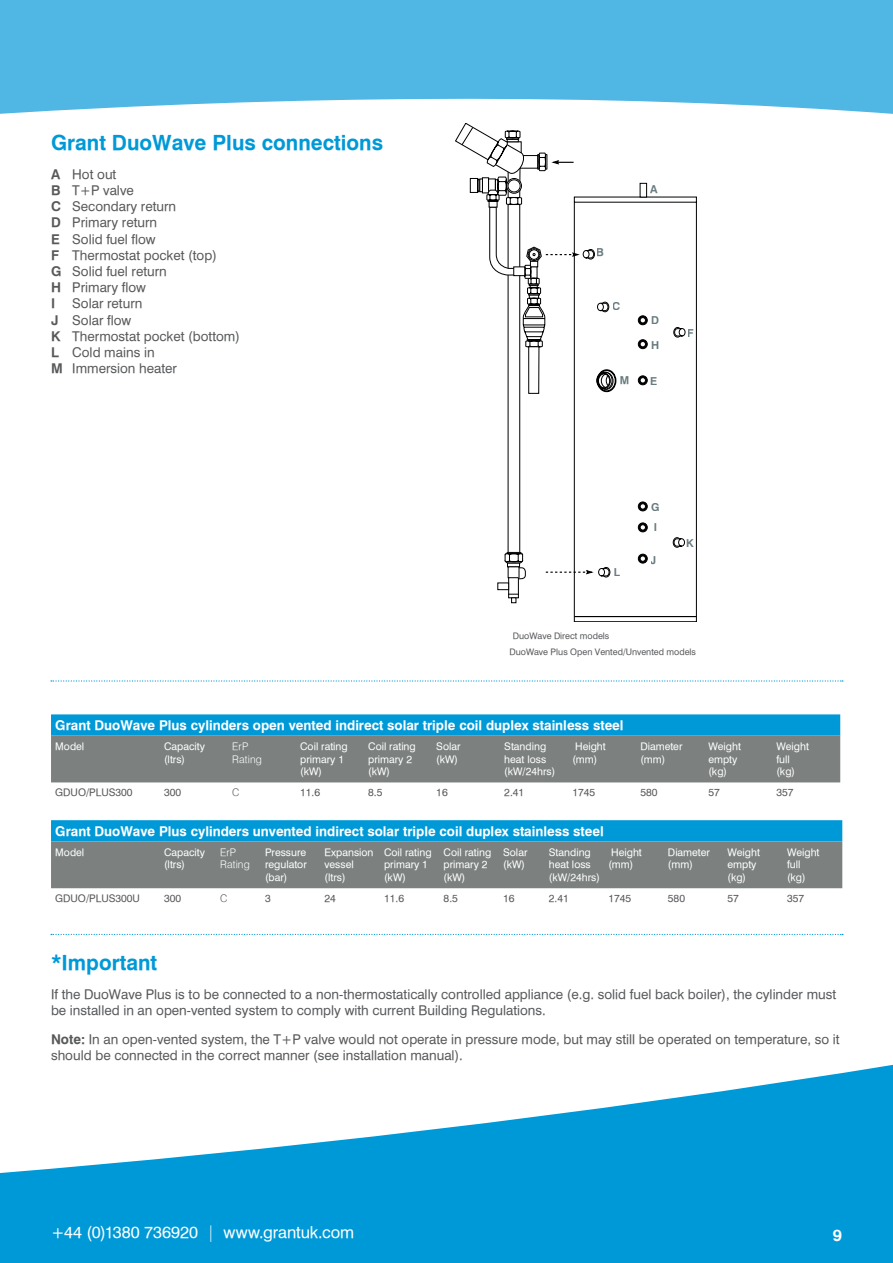
<style>
.page{position:relative;width:893px;height:1263px;background:#fff}
.page>*{position:absolute;margin:0;border:0;box-sizing:border-box;transform-origin:0 0}
.t1{font:700 21px "Halvett";color:#0099d8}
.t2{font:16.5px "Halvett";color:#fff}
.t3{font:700 16.5px "Halvett";color:#fff}
.t4{font:13.5px/16.2px "Halvett";color:#58595b}
.t5{font:700 13.5px "Halvett";color:#fff}
.t6{font:700 10.95px "Halvett";color:#00232a}
.t7{font:10.5px/12.6px "Halvett";color:#fff}
.t8{font:10.5px "Halvett";color:#58595b}
.t9{font:300 10.5px/12.6px "Halvett";letter-spacing:.015em;color:#fff}
.t10{font:300 10.5px "Halvett";color:#58595b}
.t11{font:9px "Halvett";color:#58595b}
.s1{font-weight:700}
.s2{font-weight:300}
</style>
<div class="page">
<svg style="left:0;top:0;width:893px;height:114px;background:#5fbde7"></svg>
<svg style="left:0;top:1064px;width:893px;height:199px;fill:#0099d8"></svg>
<div style="left:508px;top:577px;width:11px;height:21px;border:1px solid #000"></div>
<svg style="left:509px;top:594px;width:9px;height:9px"></svg>
<div style="left:498px;top:583px;width:11px;height:7px;background:#fff;border:1px solid #000"></div>
<svg style="left:574px;top:196px;width:123px;height:426px"></svg>
<hr style="left:574px;top:616px;width:122px;height:1px;background:#000">
<svg style="left:51px;top:714px;width:789px;height:68px;background:#56899c"></svg>
<svg style="left:51px;top:820px;width:791px;height:68px;background:#56899c"></svg>
<svg style="left:51px;top:680px;width:792px;height:2px"></svg>
<svg style="left:51px;top:934px;width:792px;height:1px"></svg>
<svg style="left:455px;top:123px;width:238px;height:463px"></svg>
<h1 class="t1" style="left:51px;top:130px;width:334px">Grant DuoWave Plus connections</h1>
<p class="t4" style="left:51px;top:166px;width:167px"><span class="s1">A</span> Hot out<br><span class="s1">B</span> T+P valve<br><span class="s1">C</span> Secondary return<br><span class="s1">D</span> Primary return<br><span class="s1">E</span> Solid fuel flow<br><span class="s1">F</span> Thermostat pocket (top)<br><span class="s1">G</span> Solid fuel return<br><span class="s1">H</span> Primary flow<br><span class="s1">I</span></p>
<p class="t4" style="left:51px;top:295px;width:190px;text-indent:21px">Solar return<br><span class="s1">J</span> Solar flow<br><span class="s1">K</span> Thermostat pocket (bottom)<br><span class="s1">L</span> Cold mains in<br><span class="s1">M</span> Immersion heater</p>
<p class="t6" style="left:597px;top:246px;width:9px">B</p>
<p class="t6" style="left:613px;top:299px;width:10px">C</p>
<p class="t6" style="left:619px;top:373px;width:11px">M</p>
<p class="t6" style="left:650px;top:183px;width:9px">A</p>
<p class="t6" style="left:651px;top:313px;width:9px">D</p>
<p class="t6" style="left:651px;top:338px;width:10px">H</p>
<p class="t6" style="left:650px;top:374px;width:9px">E</p>
<p class="t6" style="left:688px;top:326px;width:8px">F</p>
<p class="t6" style="left:613px;top:565px;width:8px">L</p>
<p class="t11" style="left:513px;top:630px;width:98px">DuoWave Direct models</p>
<p class="t6" style="left:651px;top:500px;width:10px">G</p>
<p class="t6" style="left:651px;top:553px;width:8px">J</p>
<p class="t6" style="left:686px;top:536px;width:9px">K</p>
<p class="t11" style="left:509px;top:646px;width:188px">DuoWave Plus Open Vented/Unvented models</p>
<p class="t5" style="left:55px;top:717px;width:570px">Grant DuoWave Plus cylinders open vented indirect solar triple coil duplex stainless steel</p>
<p class="t7" style="left:55px;top:740px;width:30px">Model</p>
<p class="t7" style="left:164px;top:740px;width:42px">Capacity (ltrs)</p>
<p class="t9" style="left:232px;top:740px;width:31px">ErP<br>Rating</p>
<p class="t7" style="left:300px;top:740px;width:49px">Coil rating primary 1 (kW)</p>
<p class="t7" style="left:368px;top:740px;width:49px">Coil rating primary 2 (kW)</p>
<p class="t7" style="left:436px;top:740px;width:26px">Solar (kW)</p>
<p class="t7" style="left:504px;top:740px;width:52px">Standing heat loss (kW/24hrs)</p>
<p class="t7" style="left:572px;top:740px;width:35px">Height (mm)</p>
<p class="t7" style="left:640px;top:740px;width:44px">Diameter (mm)</p>
<p class="t7" style="left:708px;top:740px;width:34px">Weight empty (kg)</p>
<p class="t7" style="left:776px;top:740px;width:34px">Weight full (kg)</p>
<p class="t8" style="left:55px;top:786px;width:79px">GDUO/PLUS300</p>
<p class="t8" style="left:164px;top:786px;width:19px">300</p>
<p class="t10" style="left:232px;top:786px;width:9px">C</p>
<p class="t8" style="left:300px;top:786px;width:22px">11.6</p>
<p class="t8" style="left:368px;top:786px;width:16px">8.5</p>
<p class="t8" style="left:436px;top:786px;width:13px">16</p>
<p class="t8" style="left:504px;top:786px;width:22px">2.41</p>
<p class="t8" style="left:572px;top:786px;width:24px">1745</p>
<p class="t8" style="left:640px;top:786px;width:19px">580</p>
<p class="t8" style="left:708px;top:786px;width:13px">57</p>
<p class="t8" style="left:776px;top:786px;width:19px">357</p>
<p class="t5" style="left:55px;top:823px;width:550px">Grant DuoWave Plus cylinders unvented indirect solar triple coil duplex stainless steel</p>
<p class="t7" style="left:55px;top:846px;width:30px">Model</p>
<p class="t7" style="left:164px;top:846px;width:42px">Capacity (ltrs)</p>
<p class="t9" style="left:220px;top:846px;width:31px">ErP<br>Rating</p>
<p class="t7" style="left:265px;top:846px;width:43px;text-align:justify">Pressure regulator (bar)</p>
<p class="t7" style="left:325px;top:846px;width:50px">Expansion vessel (ltrs)</p>
<p class="t7" style="left:384px;top:846px;width:49px">Coil rating primary 1 (kW)</p>
<p class="t7" style="left:444px;top:846px;width:49px">Coil rating primary 2 (kW)</p>
<p class="t7" style="left:503px;top:846px;width:26px">Solar (kW)</p>
<p class="t7" style="left:549px;top:846px;width:52px">Standing heat loss (kW/24hrs)</p>
<p class="t7" style="left:608px;top:846px;width:35px">Height (mm)</p>
<p class="t7" style="left:668px;top:846px;width:44px">Diameter (mm)</p>
<p class="t7" style="left:727px;top:846px;width:34px">Weight empty (kg)</p>
<p class="t7" style="left:787px;top:846px;width:34px">Weight full (kg)</p>
<p class="t8" style="left:55px;top:892px;width:86px">GDUO/PLUS300U</p>
<p class="t8" style="left:164px;top:892px;width:19px">300</p>
<p class="t10" style="left:220px;top:892px;width:9px">C</p>
<p class="t8" style="left:265px;top:892px;width:7px">3</p>
<p class="t8" style="left:325px;top:892px;width:13px">24</p>
<p class="t8" style="left:384px;top:892px;width:22px">11.6</p>
<p class="t8" style="left:444px;top:892px;width:16px">8.5</p>
<p class="t8" style="left:503px;top:892px;width:13px">16</p>
<p class="t8" style="left:549px;top:892px;width:22px">2.41</p>
<p class="t8" style="left:608px;top:892px;width:24px">1745</p>
<p class="t8" style="left:668px;top:892px;width:19px">580</p>
<p class="t8" style="left:727px;top:892px;width:13px">57</p>
<p class="t8" style="left:787px;top:892px;width:19px">357</p>
<h1 class="t1" style="left:51px;top:950px;width:108px">*Important</h1>
<p class="t4" style="left:51px;top:986px;width:787px">If the DuoWave Plus is to be connected to a non-thermostatically controlled appliance (e.g. solid fuel back boiler), the cylinder must be installed in an open-vented system to comply with current Building Regulations.</p>
<p class="t4" style="left:51px;top:1031px;width:790px"><span class="s1">Note:</span> In an open-vented system, the T+P valve would not operate in pressure mode, but may still be operated on temperature, so it should be connected in the correct manner (see installation manual).</p>
<p class="t2" style="left:51px;top:1222px;width:305px">+44 (0)1380 736920 <span class="s2">|</span> www.grantuk.com</p>
<p class="t3" style="left:833px;top:1225px;width:11px">9</p>
</div>
